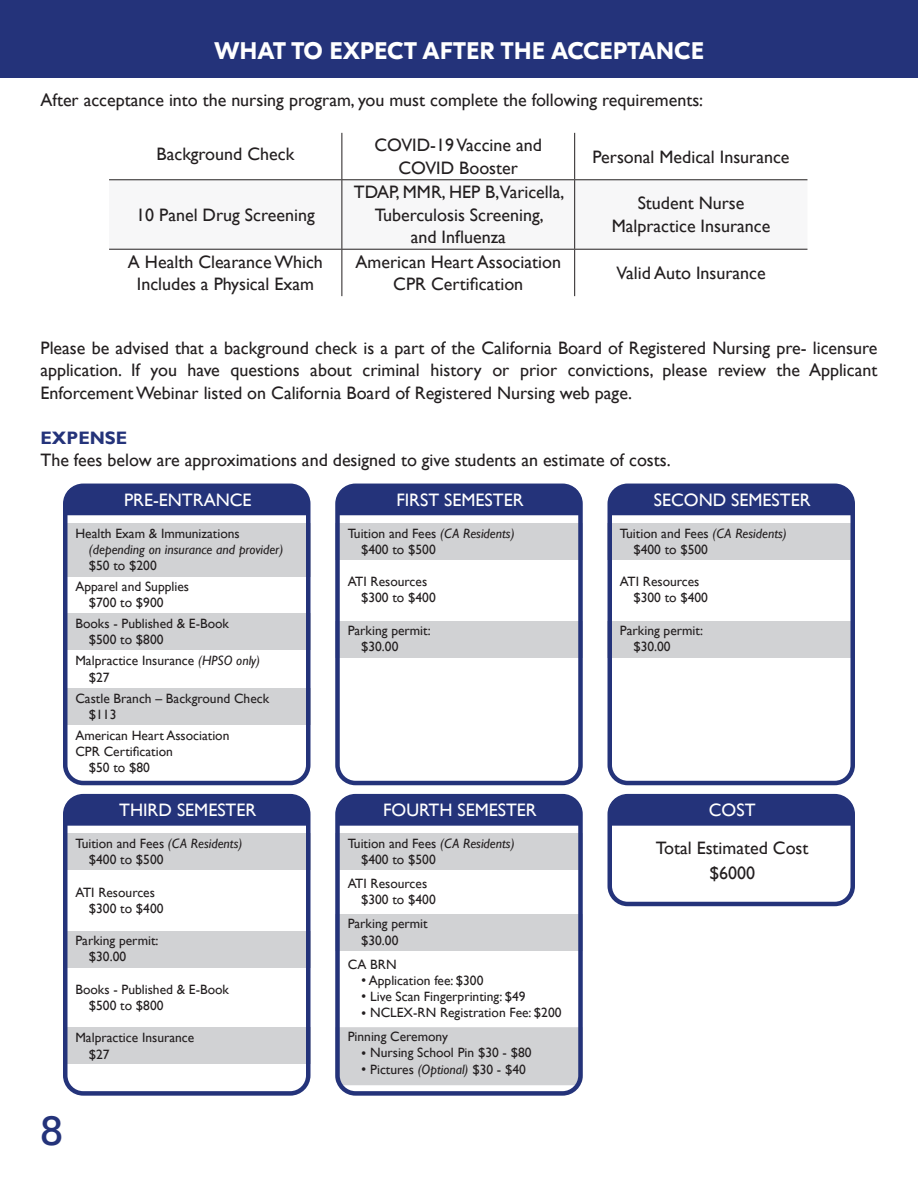
<style>
.page{position:relative;width:918px;height:1188px;background:#fff}
.page>*{position:absolute;margin:0;border:0;box-sizing:border-box;transform-origin:0 0}
.t1{font:42.3px "GT Eesti Pro Display";color:#24337a}
.t2{font:700 24px "GT Eesti Pro Display";letter-spacing:.02em;color:#fff}
.t3{font:18px/22.5px "Gill Sans";color:#231f20;text-align:center}
.t4{font:18px "Gill Sans";color:#fff}
.t5{font:700 18px "Gill Sans";color:#24337a}
.t6{font:13.5px/16.2px "Gill Sans";color:#231f20}
.t7{font:italic 13.5px "Gill Sans";color:#231f20}
.s1{font-style:italic}
.s2{font-family:"Minion Pro"}
</style>
<div class="page">
<div style="left:340px;top:1027px;width:238px;height:58px;background:#d1d2d4"></div>
<div style="left:63px;top:1027px;width:247px;height:37px;background:#d1d2d4"></div>
<div style="left:335px;top:523px;width:248px;height:37px;background:#d1d2d4"></div>
<div style="left:63px;top:688px;width:247px;height:37px;background:#d1d2d4"></div>
<div style="left:63px;top:613px;width:247px;height:37px;background:#d1d2d4"></div>
<div style="left:63px;top:523px;width:247px;height:54px;background:#d1d2d4"></div>
<div style="left:0;top:0;width:918px;height:77px;background:#24337a"></div>
<svg style="left:109px;top:180px;width:698px;height:69px"></svg>
<hr style="left:342px;top:133px;width:1px;height:46px;background:#231f20">
<hr style="left:574px;top:133px;width:1px;height:46px;background:#231f20">
<hr style="left:342px;top:180px;width:1px;height:69px;background:#231f20">
<hr style="left:574px;top:180px;width:1px;height:69px;background:#231f20">
<hr style="left:342px;top:250px;width:1px;height:46px;background:#231f20">
<hr style="left:574px;top:250px;width:1px;height:46px;background:#231f20">
<hr style="left:109px;top:179px;width:233px;height:1px;background:#231f20">
<hr style="left:342px;top:179px;width:233px;height:1px;background:#231f20">
<hr style="left:575px;top:179px;width:232px;height:1px;background:#231f20">
<hr style="left:109px;top:249px;width:233px;height:1px;background:#231f20">
<hr style="left:342px;top:249px;width:233px;height:1px;background:#231f20">
<hr style="left:575px;top:249px;width:232px;height:1px;background:#231f20">
<div style="left:68px;top:486px;width:240px;height:29px;background:#24337a"></div>
<div style="left:63px;top:484px;width:247px;height:301px;border:4px solid #24337a;border-radius:18px"></div>
<div style="left:335px;top:621px;width:248px;height:37px;background:#d1d2d4"></div>
<div style="left:340px;top:489px;width:238px;height:26px;background:#24337a"></div>
<div style="left:335px;top:484px;width:248px;height:301px;border:4px solid #24337a;border-radius:18px"></div>
<div style="left:608px;top:523px;width:247px;height:37px;background:#d1d2d4"></div>
<div style="left:608px;top:621px;width:247px;height:37px;background:#d1d2d4"></div>
<div style="left:610px;top:486px;width:240px;height:29px;background:#24337a"></div>
<div style="left:608px;top:484px;width:247px;height:301px;border:4px solid #24337a;border-radius:18px"></div>
<div style="left:63px;top:833px;width:247px;height:37px;background:#d1d2d4"></div>
<div style="left:63px;top:931px;width:247px;height:37px;background:#d1d2d4"></div>
<div style="left:68px;top:799px;width:237px;height:27px;background:#24337a"></div>
<div style="left:63px;top:794px;width:247px;height:302px;border:4px solid #24337a;border-radius:18px"></div>
<div style="left:335px;top:833px;width:248px;height:37px;background:#d1d2d4"></div>
<div style="left:335px;top:914px;width:248px;height:37px;background:#d1d2d4"></div>
<div style="left:340px;top:799px;width:238px;height:27px;background:#24337a"></div>
<div style="left:335px;top:794px;width:248px;height:302px;border:4px solid #24337a;border-radius:18px"></div>
<div style="left:613px;top:799px;width:237px;height:27px;background:#24337a"></div>
<div style="left:608px;top:794px;width:247px;height:112px;border:4px solid #24337a;border-radius:18px"></div>
<p class="t2" style="left:214px;top:37px;width:491px">WHAT TO EXPECT AFTER THE ACCEPTANCE</p>
<p class="t3" style="left:40px;top:89px;width:664px">After acceptance into the nursing program, you must complete the following requirements:</p>
<p class="t3" style="left:157px;top:143px;width:139px">Background Check</p>
<p class="t3" style="left:375px;top:134px;width:169px">COVID-19 Vaccine and<br>COVID Booster</p>
<p class="t3" style="left:593px;top:146px;width:199px">Personal Medical Insurance</p>
<p class="t3" style="left:136px;top:204px;width:180px">10 Panel Drug Screening</p>
<p class="t3" style="left:354px;top:181px;width:212px">TDAP, MMR, HEP B,Varicella,<br>Tuberculosis Screening,</p>
<p class="t3" style="left:411px;top:226px;width:97px">and Influenza</p>
<p class="t3" style="left:638px;top:192px;width:108px">Student Nurse</p>
<p class="t3" style="left:612px;top:215px;width:160px">Malpractice Insurance</p>
<p class="t3" style="left:128px;top:251px;width:197px">A Health Clearance Which<br>Includes a Physical Exam</p>
<p class="t3" style="left:356px;top:251px;width:207px">American Heart Association<br>CPR Certification</p>
<p class="t3" style="left:616px;top:262px;width:151px">Valid Auto Insurance</p>
<p class="t3" style="left:40px;top:337px;width:839px;text-align:justify">Please be advised that a background check is a part of the California Board of Registered Nursing pre- licensure application. If you have questions about criminal history or prior convictions, please review the Applicant Enforcement Webinar listed on California Board of Registered Nursing web page.</p>
<p class="t5" style="left:40px;top:427px;width:88px">EXPENSE</p>
<p class="t3" style="left:40px;top:449px;width:632px">The fees below are approximations and designed to give students an estimate of costs.</p>
<p class="t4" style="left:124px;top:490px;width:129px">PRE-ENTRANCE</p>
<p class="t6" style="left:75px;top:525px;width:166px">Health Exam &amp; Immunizations</p>
<p class="t7" style="left:89px;top:541px;width:196px">(depending on insurance and provider)</p>
<p class="t6" style="left:89px;top:558px;width:69px">$50 to $200</p>
<p class="t6" style="left:75px;top:579px;width:115px">Apparel and Supplies</p>
<p class="t6" style="left:89px;top:595px;width:76px">$700 to $900</p>
<p class="t6" style="left:75px;top:616px;width:155px">Books - Published &amp; E-Book</p>
<p class="t6" style="left:89px;top:632px;width:76px">$500 to $800</p>
<p class="t6" style="left:75px;top:653px;width:186px">Malpractice Insurance <span class="s1">(HPSO only)</span></p>
<p class="t6" style="left:89px;top:669px;width:22px">$27</p>
<p class="t6" style="left:89px;top:690px;width:182px;text-indent:-14px">Castle Branch – Background Check $113</p>
<p class="t6" style="left:75px;top:727px;width:156px">American Heart Association</p>
<p class="t6" style="left:75px;top:744px;width:99px">CPR Certification</p>
<p class="t6" style="left:89px;top:760px;width:63px">$50 to $80</p>
<p class="t4" style="left:119px;top:800px;width:139px">THIRD SEMESTER</p>
<p class="t6" style="left:75px;top:836px;width:169px">Tuition and Fees <span class="s1">(CA Residents)</span></p>
<p class="t6" style="left:89px;top:852px;width:76px">$400 to $500</p>
<p class="t6" style="left:75px;top:884px;width:81px">ATI Resources</p>
<p class="t6" style="left:89px;top:900px;width:76px">$300 to $400</p>
<p class="t6" style="left:75px;top:933px;width:85px">Parking permit:</p>
<p class="t6" style="left:89px;top:949px;width:39px">$30.00</p>
<p class="t6" style="left:75px;top:981px;width:155px">Books - Published &amp; E-Book</p>
<p class="t6" style="left:89px;top:998px;width:76px">$500 to $800</p>
<p class="t6" style="left:75px;top:1030px;width:120px">Malpractice Insurance</p>
<p class="t6" style="left:89px;top:1046px;width:22px">$27</p>
<p class="t1" style="left:40px;top:1107px;width:24px">8</p>
<p class="t4" style="left:396px;top:490px;width:129px">FIRST SEMESTER</p>
<p class="t6" style="left:348px;top:525px;width:169px">Tuition and Fees <span class="s1">(CA Residents)</span></p>
<p class="t6" style="left:361px;top:541px;width:76px">$400 to $500</p>
<p class="t6" style="left:348px;top:574px;width:81px">ATI Resources</p>
<p class="t6" style="left:361px;top:590px;width:76px">$300 to $400</p>
<p class="t6" style="left:348px;top:622px;width:85px">Parking permit:</p>
<p class="t6" style="left:361px;top:639px;width:39px">$30.00</p>
<p class="t4" style="left:654px;top:490px;width:158px">SECOND SEMESTER</p>
<p class="t6" style="left:620px;top:525px;width:169px">Tuition and Fees <span class="s1">(CA Residents)</span></p>
<p class="t6" style="left:633px;top:541px;width:76px">$400 to $500</p>
<p class="t6" style="left:620px;top:574px;width:81px">ATI Resources</p>
<p class="t6" style="left:633px;top:590px;width:76px">$300 to $400</p>
<p class="t6" style="left:620px;top:622px;width:85px">Parking permit:</p>
<p class="t6" style="left:633px;top:639px;width:39px">$30.00</p>
<p class="t4" style="left:383px;top:800px;width:155px">FOURTH SEMESTER</p>
<p class="t6" style="left:348px;top:836px;width:169px">Tuition and Fees <span class="s1">(CA Residents)</span></p>
<p class="t6" style="left:361px;top:852px;width:76px">$400 to $500</p>
<p class="t6" style="left:348px;top:876px;width:81px">ATI Resources</p>
<p class="t6" style="left:361px;top:892px;width:76px">$300 to $400</p>
<p class="t6" style="left:348px;top:916px;width:82px">Parking permit</p>
<p class="t6" style="left:361px;top:932px;width:39px">$30.00</p>
<p class="t6" style="left:348px;top:956px;width:50px">CA BRN</p>
<p class="t6" style="left:361px;top:972px;width:124px"><span class="s2">•</span> Application fee: $300</p>
<p class="t6" style="left:361px;top:989px;width:166px"><span class="s2">•</span> Live Scan Fingerprinting: $49</p>
<p class="t6" style="left:361px;top:1005px;width:202px"><span class="s2">•</span> NCLEX-RN Registration Fee: $200</p>
<p class="t6" style="left:348px;top:1029px;width:102px">Pinning Ceremony</p>
<p class="t6" style="left:361px;top:1045px;width:172px"><span class="s2">•</span> Nursing School Pin $30 - $80</p>
<p class="t6" style="left:361px;top:1061px;width:166px"><span class="s2">•</span> Pictures <span class="s1">(Optional)</span> $30 - $40</p>
<p class="t4" style="left:709px;top:800px;width:48px">COST</p>
<p class="t3" style="left:656px;top:837px;width:154px">Total Estimated Cost</p>
<p class="t3" style="left:709px;top:863px;width:47px">$6000</p>
</div>
